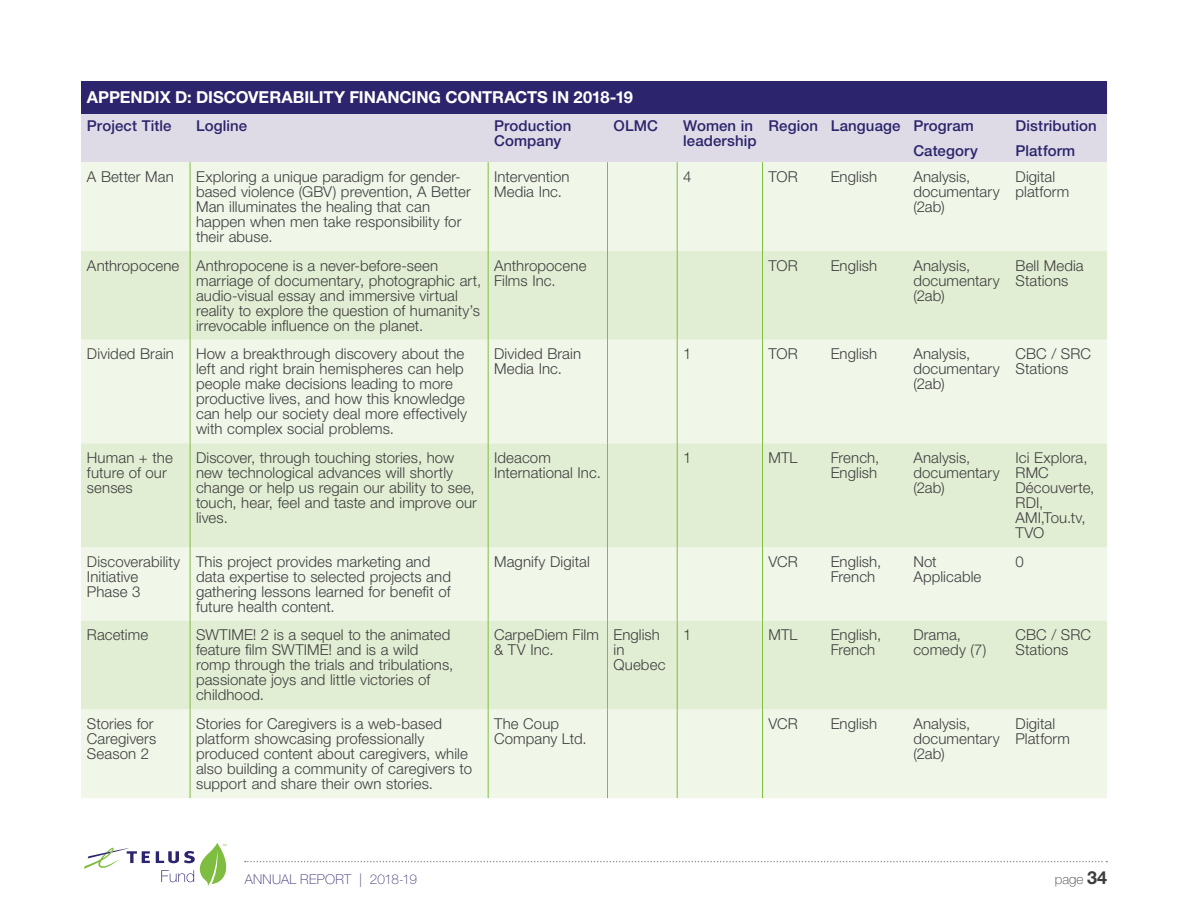
<style>
.page{position:relative;width:1188px;height:918px;background:#fff}
.page>*{position:absolute;margin:0;border:0;box-sizing:border-box;transform-origin:0 0}
.Subhead_Level_1{font:700 16.5px "Helvetica Neue LT Std";letter-spacing:-.005em;color:#fff}
.Table_Contracts_Body{font:300 15px/15px "Helvetica Neue LT Std";letter-spacing:.005em;color:#3e3e3f}
.Table_Contracts_Colu{font:500 15px/15px "Helvetica Neue LT Std";letter-spacing:.005em;color:#2c246c}
.t1{font:100 13.5px "Helvetica Neue LT Std";letter-spacing:.02em;color:#3c3375}
.t2{font:100 13.5px "Helvetica Neue LT Std";color:#3e3e3f}
.s1{font-weight:700;font-size:18px}
</style>
<div class="page">
<svg style="left:245px;top:861px;width:862px;height:1px"></svg>
<svg style="left:84px;top:848px;width:66px;height:21px"></svg>
<svg style="left:156px;top:843px;width:71px;height:43px"></svg>
<div style="left:81px;top:81px;width:1026px;height:33px;background:#2c246c"></div>
<div style="left:81px;top:114px;width:1026px;height:48px;background:#dedbe7"></div>
<div style="left:81px;top:162px;width:1026px;height:636px;background:#f0f6e8"></div>
<svg style="left:81px;top:251px;width:1026px;height:458px;background:#e7f1da"></svg>
<hr style="left:190px;top:162px;width:1px;height:89px;background:#7fbd41">
<hr style="left:488px;top:162px;width:1px;height:89px;background:#7fbd41">
<hr style="left:607px;top:162px;width:1px;height:89px;background:#7fbd41">
<hr style="left:677px;top:162px;width:1px;height:89px;background:#7fbd41">
<hr style="left:762px;top:162px;width:1px;height:89px;background:#7fbd41">
<hr style="left:190px;top:251px;width:1px;height:89px;background:#7fbd41">
<hr style="left:488px;top:251px;width:1px;height:89px;background:#7fbd41">
<hr style="left:607px;top:251px;width:1px;height:89px;background:#7fbd41">
<hr style="left:677px;top:251px;width:1px;height:89px;background:#7fbd41">
<hr style="left:762px;top:251px;width:1px;height:89px;background:#7fbd41">
<hr style="left:190px;top:340px;width:1px;height:103px;background:#7fbd41">
<hr style="left:488px;top:340px;width:1px;height:103px;background:#7fbd41">
<hr style="left:607px;top:340px;width:1px;height:103px;background:#7fbd41">
<hr style="left:677px;top:340px;width:1px;height:103px;background:#7fbd41">
<hr style="left:762px;top:340px;width:1px;height:103px;background:#7fbd41">
<hr style="left:190px;top:443px;width:1px;height:104px;background:#7fbd41">
<hr style="left:488px;top:443px;width:1px;height:104px;background:#7fbd41">
<hr style="left:607px;top:443px;width:1px;height:104px;background:#7fbd41">
<hr style="left:677px;top:443px;width:1px;height:104px;background:#7fbd41">
<hr style="left:762px;top:443px;width:1px;height:104px;background:#7fbd41">
<hr style="left:190px;top:547px;width:1px;height:74px;background:#7fbd41">
<hr style="left:488px;top:547px;width:1px;height:74px;background:#7fbd41">
<hr style="left:607px;top:547px;width:1px;height:74px;background:#7fbd41">
<hr style="left:677px;top:547px;width:1px;height:74px;background:#7fbd41">
<hr style="left:762px;top:547px;width:1px;height:74px;background:#7fbd41">
<hr style="left:190px;top:621px;width:1px;height:88px;background:#7fbd41">
<hr style="left:488px;top:621px;width:1px;height:88px;background:#7fbd41">
<hr style="left:607px;top:621px;width:1px;height:88px;background:#7fbd41">
<hr style="left:677px;top:621px;width:1px;height:88px;background:#7fbd41">
<hr style="left:762px;top:621px;width:1px;height:88px;background:#7fbd41">
<hr style="left:190px;top:709px;width:1px;height:89px;background:#7fbd41">
<hr style="left:488px;top:709px;width:1px;height:89px;background:#7fbd41">
<hr style="left:607px;top:709px;width:1px;height:89px;background:#7fbd41">
<hr style="left:677px;top:709px;width:1px;height:89px;background:#7fbd41">
<hr style="left:762px;top:709px;width:1px;height:89px;background:#7fbd41">
<p class="Subhead_Level_1" style="left:87px;top:87px;width:548px">APPENDIX D: DISCOVERABILITY FINANCING CONTRACTS IN 2018-19</p>
<p class="Table_Contracts_Colu" style="left:87px;top:118px;width:86px">Project Title</p>
<p class="Table_Contracts_Colu" style="left:196px;top:118px;width:53px">Logline</p>
<p class="Table_Contracts_Colu" style="left:494px;top:118px;width:79px">Production<br>Company</p>
<p class="Table_Contracts_Colu" style="left:613px;top:118px;width:46px">OLMC</p>
<p class="Table_Contracts_Colu" style="left:683px;top:118px;width:75px">Women in leadership</p>
<p class="Table_Contracts_Colu" style="left:769px;top:118px;width:51px">Region</p>
<p class="Table_Contracts_Colu" style="left:831px;top:118px;width:71px">Language</p>
<p class="Table_Contracts_Colu" style="left:913px;top:112px;width:66px;line-height:25.5px">Program<br>Category</p>
<p class="Table_Contracts_Colu" style="left:1016px;top:112px;width:83px;line-height:25.5px">Distribution<br>Platform</p>
<p class="Table_Contracts_Body" style="left:87px;top:169px;width:88px">A Better Man</p>
<p class="Table_Contracts_Body" style="left:196px;top:169px;width:276px">Exploring a unique paradigm for gender&shy;based violence (GBV) prevention, A Better Man illuminates the healing that can happen when men take responsibility for their abuse.</p>
<p class="Table_Contracts_Body" style="left:494px;top:169px;width:77px">Intervention<br>Media Inc.</p>
<p class="Table_Contracts_Body" style="left:683px;top:169px;width:10px">4</p>
<p class="Table_Contracts_Body" style="left:769px;top:169px;width:31px">TOR</p>
<p class="Table_Contracts_Body" style="left:831px;top:169px;width:48px">English</p>
<p class="Table_Contracts_Body" style="left:913px;top:169px;width:88px">Analysis, documentary (2ab)</p>
<p class="Table_Contracts_Body" style="left:1016px;top:169px;width:55px">Digital platform</p>
<p class="Table_Contracts_Body" style="left:87px;top:257px;width:94px">Anthropocene</p>
<p class="Table_Contracts_Body" style="left:196px;top:257px;width:287px">Anthropocene is a never-before-seen marriage of documentary, photographic art, audio-visual essay and immersive virtual reality to explore the question of humanity’s irrevocable influence on the planet.</p>
<p class="Table_Contracts_Body" style="left:494px;top:257px;width:94px">Anthropocene<br>Films Inc.</p>
<p class="Table_Contracts_Body" style="left:769px;top:257px;width:31px">TOR</p>
<p class="Table_Contracts_Body" style="left:831px;top:257px;width:48px">English</p>
<p class="Table_Contracts_Body" style="left:913px;top:257px;width:88px">Analysis, documentary (2ab)</p>
<p class="Table_Contracts_Body" style="left:1016px;top:257px;width:70px">Bell Media<br>Stations</p>
<p class="Table_Contracts_Body" style="left:87px;top:346px;width:88px">Divided Brain</p>
<p class="Table_Contracts_Body" style="left:196px;top:346px;width:273px">How a breakthrough discovery about the left and right brain hemispheres can help people make decisions leading to more productive lives, and how this knowledge can help our society deal more effectively with complex social problems.</p>
<p class="Table_Contracts_Body" style="left:494px;top:346px;width:88px">Divided Brain<br>Media Inc.</p>
<p class="Table_Contracts_Body" style="left:683px;top:346px;width:10px">1</p>
<p class="Table_Contracts_Body" style="left:769px;top:346px;width:31px">TOR</p>
<p class="Table_Contracts_Body" style="left:831px;top:346px;width:48px">English</p>
<p class="Table_Contracts_Body" style="left:913px;top:346px;width:88px">Analysis, documentary (2ab)</p>
<p class="Table_Contracts_Body" style="left:1016px;top:346px;width:77px">CBC / SRC<br>Stations</p>
<p class="Table_Contracts_Body" style="left:87px;top:450px;width:87px">Human + the future of our senses</p>
<p class="Table_Contracts_Body" style="left:196px;top:450px;width:282px">Discover, through touching stories, how new technological advances will shortly change or help us regain our ability to see, touch, hear, feel and taste and improve our lives.</p>
<p class="Table_Contracts_Body" style="left:494px;top:450px;width:108px">Ideacom<br>International Inc.</p>
<p class="Table_Contracts_Body" style="left:683px;top:450px;width:10px">1</p>
<p class="Table_Contracts_Body" style="left:769px;top:450px;width:31px">MTL</p>
<p class="Table_Contracts_Body" style="left:831px;top:450px;width:50px">French,<br>English</p>
<p class="Table_Contracts_Body" style="left:913px;top:450px;width:88px">Analysis, documentary (2ab)</p>
<p class="Table_Contracts_Body" style="left:1016px;top:450px;width:80px">Ici Explora,<br>RMC<br>Découverte,<br>RDI,<br>AMI,Tou.tv,<br>TVO</p>
<p class="Table_Contracts_Body" style="left:87px;top:554px;width:95px">Discoverability<br>Initiative<br>Phase 3</p>
<p class="Table_Contracts_Body" style="left:196px;top:554px;width:256px">This project provides marketing and data expertise to selected projects and gathering lessons learned for benefit of future health content.</p>
<p class="Table_Contracts_Body" style="left:494px;top:554px;width:97px">Magnify Digital</p>
<p class="Table_Contracts_Body" style="left:769px;top:554px;width:31px">VCR</p>
<p class="Table_Contracts_Body" style="left:831px;top:554px;width:52px">English,<br>French</p>
<p class="Table_Contracts_Body" style="left:913px;top:554px;width:70px">Not<br>Applicable</p>
<p class="Table_Contracts_Body" style="left:1016px;top:554px;width:10px">0</p>
<p class="Table_Contracts_Body" style="left:87px;top:627px;width:63px">Racetime</p>
<p class="Table_Contracts_Body" style="left:196px;top:627px;width:259px">SWTIME! 2 is a sequel to the animated feature film SWTIME! and is a wild romp through the trials and tribulations, passionate joys and little victories of childhood.</p>
<p class="Table_Contracts_Body" style="left:494px;top:627px;width:106px">CarpeDiem Film &amp; TV Inc.</p>
<p class="Table_Contracts_Body" style="left:613px;top:627px;width:53px">English in<br>Quebec</p>
<p class="Table_Contracts_Body" style="left:683px;top:627px;width:10px">1</p>
<p class="Table_Contracts_Body" style="left:769px;top:627px;width:31px">MTL</p>
<p class="Table_Contracts_Body" style="left:831px;top:627px;width:52px">English,<br>French</p>
<p class="Table_Contracts_Body" style="left:913px;top:627px;width:74px">Drama, comedy (7)</p>
<p class="Table_Contracts_Body" style="left:1016px;top:627px;width:77px">CBC / SRC<br>Stations</p>
<p class="Table_Contracts_Body" style="left:87px;top:716px;width:71px">Stories for<br>Caregivers<br>Season 2</p>
<p class="Table_Contracts_Body" style="left:196px;top:716px;width:277px">Stories for Caregivers is a web-based platform showcasing professionally produced content about caregivers, while also building a community of caregivers to support and share their own stories.</p>
<p class="Table_Contracts_Body" style="left:494px;top:716px;width:94px">The Coup<br>Company Ltd.</p>
<p class="Table_Contracts_Body" style="left:769px;top:716px;width:31px">VCR</p>
<p class="Table_Contracts_Body" style="left:831px;top:716px;width:48px">English</p>
<p class="Table_Contracts_Body" style="left:913px;top:716px;width:88px">Analysis, documentary (2ab)</p>
<p class="Table_Contracts_Body" style="left:1016px;top:716px;width:56px">Digital<br>Platform</p>
<p class="t1" style="left:245px;top:871px;width:174px">ANNUAL REPORT | 2018-19</p>
<p class="t2" style="left:1055px;top:871px;width:54px">page <span class="s1">34</span></p>
</div>
